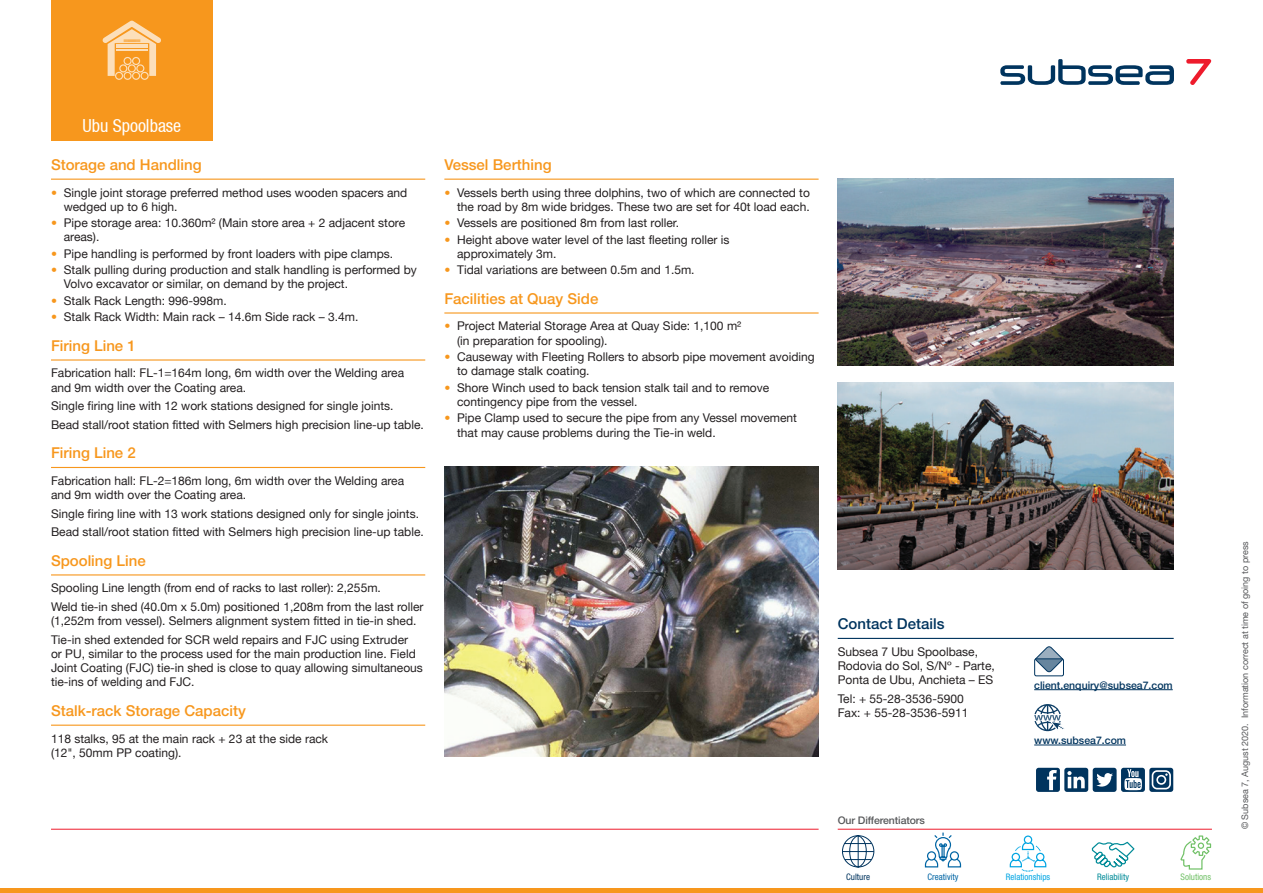
<style>
.page{position:relative;width:1263px;height:893px;background:#fff}
.page>*{position:absolute;margin:0;border:0;box-sizing:border-box;transform-origin:0 0}
.t1{font:condensed 18px "Helvetica Neue";color:#fff}
.t2{font:500 15px "Helvetica Neue LT Std";color:#f7971d}
.t3{font:500 15px "Helvetica Neue LT Std";color:#00345e}
.t4{font:12px/14.2px "Helvetica Neue";color:#231f20}
.t5{font:500 10.5px "Helvetica Neue LT Std";color:#00345e}
.t6{font:500 10.5px "Helvetica Neue LT Std";letter-spacing:-.01em;color:#57585a}
.t7{font:9px "Helvetica Neue";color:#57585a}
.t8{font:condensed 9px "Helvetica Neue LT Std";color:#00a5e3}
.t9{font:condensed 9px "Helvetica Neue LT Std";color:#008b98}
.t10{font:condensed 9px "Helvetica Neue LT Std";color:#0065a4}
.t11{font:condensed 9px "Helvetica Neue LT Std";color:#71c167}
.t12{font:condensed 9px "Helvetica Neue LT Std";color:#00345e}
.s1{color:#f7971d}
</style>
<div class="page">
<svg style="left:1186px;top:59px;width:26px;height:26px"></svg>
<svg style="left:1000px;top:59px;width:174px;height:26px"></svg>
<div style="left:51px;top:0;width:162px;height:140px;background:#f7971d"></div>
<svg style="left:103px;top:21px;width:58px;height:55px"></svg>
<div style="left:115px;top:72px;width:8px;height:8px;border:1px solid #fff;border-radius:50%"></div>
<div style="left:124px;top:72px;width:8px;height:8px;border:1px solid #fff;border-radius:50%"></div>
<div style="left:132px;top:72px;width:8px;height:8px;border:1px solid #fff;border-radius:50%"></div>
<div style="left:141px;top:72px;width:8px;height:8px;border:1px solid #fff;border-radius:50%"></div>
<div style="left:119px;top:64px;width:8px;height:8px;border:1px solid #fff;border-radius:50%"></div>
<div style="left:128px;top:64px;width:8px;height:8px;border:1px solid #fff;border-radius:50%"></div>
<div style="left:136px;top:64px;width:8px;height:8px;border:1px solid #fff;border-radius:50%"></div>
<div style="left:124px;top:57px;width:8px;height:8px;border:1px solid #fff;border-radius:50%"></div>
<div style="left:132px;top:57px;width:8px;height:8px;border:1px solid #fff;border-radius:50%"></div>
<hr style="left:0;top:889px;width:1263px;height:4px;background:#f7971d">
<div style="left:1093px;top:768px;width:23px;height:24px;background:#00345e;border-radius:3px"></div>
<svg style="left:1096px;top:773px;width:17px;height:14px"></svg>
<div style="left:1036px;top:768px;width:24px;height:24px;background:#00345e;border-radius:3px"></div>
<svg style="left:1047px;top:770px;width:10px;height:20px"></svg>
<div style="left:1064px;top:768px;width:24px;height:24px;background:#00345e;border-radius:3px"></div>
<svg style="left:1067px;top:771px;width:18px;height:17px"></svg>
<div style="left:1121px;top:768px;width:24px;height:24px;background:#00345e;border-radius:3px"></div>
<svg style="left:1124px;top:769px;width:18px;height:21px"></svg>
<svg style="left:1149px;top:768px;width:24px;height:24px"></svg>
<svg style="left:1152px;top:770px;width:19px;height:19px"></svg>
<hr style="left:1034px;top:689px;width:139px;height:1px;background:#00345e">
<hr style="left:1034px;top:745px;width:92px;height:1px;background:#00345e">
<div style="left:1034px;top:658px;width:30px;height:18px;border:1px solid #00345e;border-radius:2px"></div>
<svg style="left:1034px;top:646px;width:30px;height:26px"></svg>
<svg style="left:1034px;top:704px;width:30px;height:28px"></svg>
<hr style="left:51px;top:829px;width:768px;height:1px;background:#ee1b2c">
<svg style="left:925px;top:833px;width:36px;height:34px"></svg>
<svg style="left:842px;top:835px;width:32px;height:32px"></svg>
<svg style="left:1010px;top:835px;width:36px;height:37px"></svg>
<svg style="left:1092px;top:842px;width:42px;height:25px"></svg>
<svg style="left:1180px;top:835px;width:31px;height:35px"></svg>
<hr style="left:838px;top:829px;width:374px;height:1px;background:#ee1b2c">
<img style="left:838px;top:179px;width:336px;height:187px">
<img style="left:444px;top:467px;width:375px;height:290px">
<img style="left:838px;top:383px;width:336px;height:187px">
<hr style="left:51px;top:179px;width:374px;height:1px;background:#f7971d">
<hr style="left:51px;top:359px;width:374px;height:2px;background:#f7971d">
<hr style="left:51px;top:467px;width:374px;height:1px;background:#f7971d">
<hr style="left:51px;top:574px;width:374px;height:1px;background:#f7971d">
<hr style="left:444px;top:179px;width:375px;height:1px;background:#f7971d">
<hr style="left:444px;top:312px;width:375px;height:2px;background:#f7971d">
<hr style="left:51px;top:725px;width:374px;height:1px;background:#f7971d">
<hr style="left:838px;top:638px;width:336px;height:1px;background:#00345e">
<h1 class="t1" style="left:82px;top:115px;width:100px">Ubu Spoolbase</h1>
<p class="t2" style="left:51px;top:156px;width:152px">Storage and Handling</p>
<p class="t4" style="left:64px;top:185px;width:345px;text-indent:-13px"><span class="s1">•</span> Single joint storage preferred method uses wooden spacers and wedged up to 6 high.</p>
<p class="t4" style="left:64px;top:216px;width:343px;text-indent:-13px"><span class="s1">•</span> Pipe storage area: 10.360m² (Main store area + 2 adjacent store areas).</p>
<p class="t4" style="left:51px;top:246px;width:344px"><span class="s1">•</span> Pipe handling is performed by front loaders with pipe clamps.</p>
<p class="t4" style="left:64px;top:263px;width:354px;text-indent:-13px"><span class="s1">•</span> Stalk pulling during production and stalk handling is performed by<br>Volvo excavator or similar, on demand by the project.</p>
<p class="t4" style="left:51px;top:293px;width:177px"><span class="s1">•</span> Stalk Rack Length: 996-998m.</p>
<p class="t4" style="left:51px;top:310px;width:309px"><span class="s1">•</span> Stalk Rack Width: Main rack – 14.6m Side rack – 3.4m.</p>
<p class="t2" style="left:51px;top:337px;width:86px">Firing Line 1</p>
<p class="t4" style="left:51px;top:366px;width:355px">Fabrication hall: FL-1=164m long, 6m width over the Welding area and 9m width over the Coating area.</p>
<p class="t4" style="left:51px;top:396px;width:374px;line-height:18.5px">Single firing line with 12 work stations designed for single joints.<br>Bead stall/root station fitted with Selmers high precision line-up table.</p>
<p class="t2" style="left:51px;top:444px;width:86px">Firing Line 2</p>
<p class="t4" style="left:51px;top:473px;width:355px">Fabrication hall: FL-2=186m long, 6m width over the Welding area and 9m width over the Coating area.</p>
<p class="t4" style="left:51px;top:504px;width:374px;line-height:18.5px">Single firing line with 13 work stations designed only for single joints.<br>Bead stall/root station fitted with Selmers high precision line-up table.</p>
<p class="t2" style="left:51px;top:552px;width:96px">Spooling Line</p>
<p class="t4" style="left:51px;top:579px;width:374px;line-height:18.5px">Spooling Line length (from end of racks to last roller): 2,255m.<br>Weld tie-in shed (40.0m x 5.0m) positioned 1,208m from the last roller</p>
<p class="t4" style="left:51px;top:611px;width:367px;line-height:18.5px">(1,252m from vessel). Selmers alignment system fitted in tie-in shed.<br>Tie-in shed extended for SCR weld repairs and FJC using Extruder</p>
<p class="t4" style="left:51px;top:646px;width:373px">or PU, similar to the process used for the main production line. Field<br>Joint Coating (FJC) tie-in shed is close to quay allowing simultaneous tie-ins of welding and FJC.</p>
<p class="t2" style="left:51px;top:702px;width:196px">Stalk-rack Storage Capacity</p>
<p class="t4" style="left:51px;top:731px;width:279px">118 stalks, 95 at the main rack + 23 at the side rack (12", 50mm PP coating).</p>
<p class="t2" style="left:444px;top:156px;width:109px">Vessel Berthing</p>
<p class="t4" style="left:444px;top:185px;width:367px;text-align:right"><span class="s1">•</span> Vessels berth using three dolphins, two of which are connected to the road by 8m wide bridges. These two are set for 40t load each.</p>
<p class="t4" style="left:444px;top:216px;width:236px"><span class="s1">•</span> Vessels are positioned 8m from last roller.</p>
<p class="t4" style="left:457px;top:232px;width:274px;text-indent:-13px"><span class="s1">•</span> Height above water level of the last fleeting roller is approximately 3m.</p>
<p class="t4" style="left:444px;top:263px;width:252px"><span class="s1">•</span> Tidal variations are between 0.5m and 1.5m.</p>
<p class="t2" style="left:444px;top:290px;width:155px">Facilities at Quay Side</p>
<p class="t4" style="left:457px;top:319px;width:286px;text-indent:-13px"><span class="s1">•</span> Project Material Storage Area at Quay Side: 1,100 m² (in preparation for spooling).</p>
<p class="t4" style="left:457px;top:349px;width:359px;text-indent:-13px"><span class="s1">•</span> Causeway with Fleeting Rollers to absorb pipe movement avoiding to damage stalk coating.</p>
<p class="t4" style="left:457px;top:380px;width:314px;text-indent:-13px"><span class="s1">•</span> Shore Winch used to back tension stalk tail and to remove contingency pipe from the vessel.</p>
<p class="t4" style="left:457px;top:411px;width:341px;text-indent:-13px"><span class="s1">•</span> Pipe Clamp used to secure the pipe from any Vessel movement that may cause problems during the Tie-in weld.</p>
<p class="t3" style="left:838px;top:615px;width:108px">Contact Details</p>
<p class="t4" style="left:838px;top:644px;width:159px">Subsea 7 Ubu Spoolbase,<br>Rodovia do Sol, S/Nº - Parte,<br>Ponta de Ubu, Anchieta – ES</p>
<p class="t4" style="left:838px;top:691px;width:132px">Tel: + 55-28-3536-5900<br>Fax: + 55-28-3536-5911</p>
<p class="t6" style="left:838px;top:814px;width:89px">Our Differentiators</p>
<p class="t5" style="left:1034px;top:679px;width:140px">client.enquiry@subsea7.com</p>
<p class="t5" style="left:1034px;top:734px;width:93px">www.subsea7.com</p>
<p class="t12" style="left:846px;top:872px;width:25px">Culture</p>
<p class="t10" style="left:927px;top:872px;width:33px">Creativity</p>
<p class="t8" style="left:1006px;top:872px;width:46px">Relationships</p>
<p class="t9" style="left:1097px;top:872px;width:33px">Reliability</p>
<p class="t11" style="left:1180px;top:872px;width:32px">Solutions</p>
<p class="t7" style="left:1239px;top:829px;width:289px;rotate:-90deg">© Subsea 7, August 2020. Information correct at time of going to press</p>
</div>
